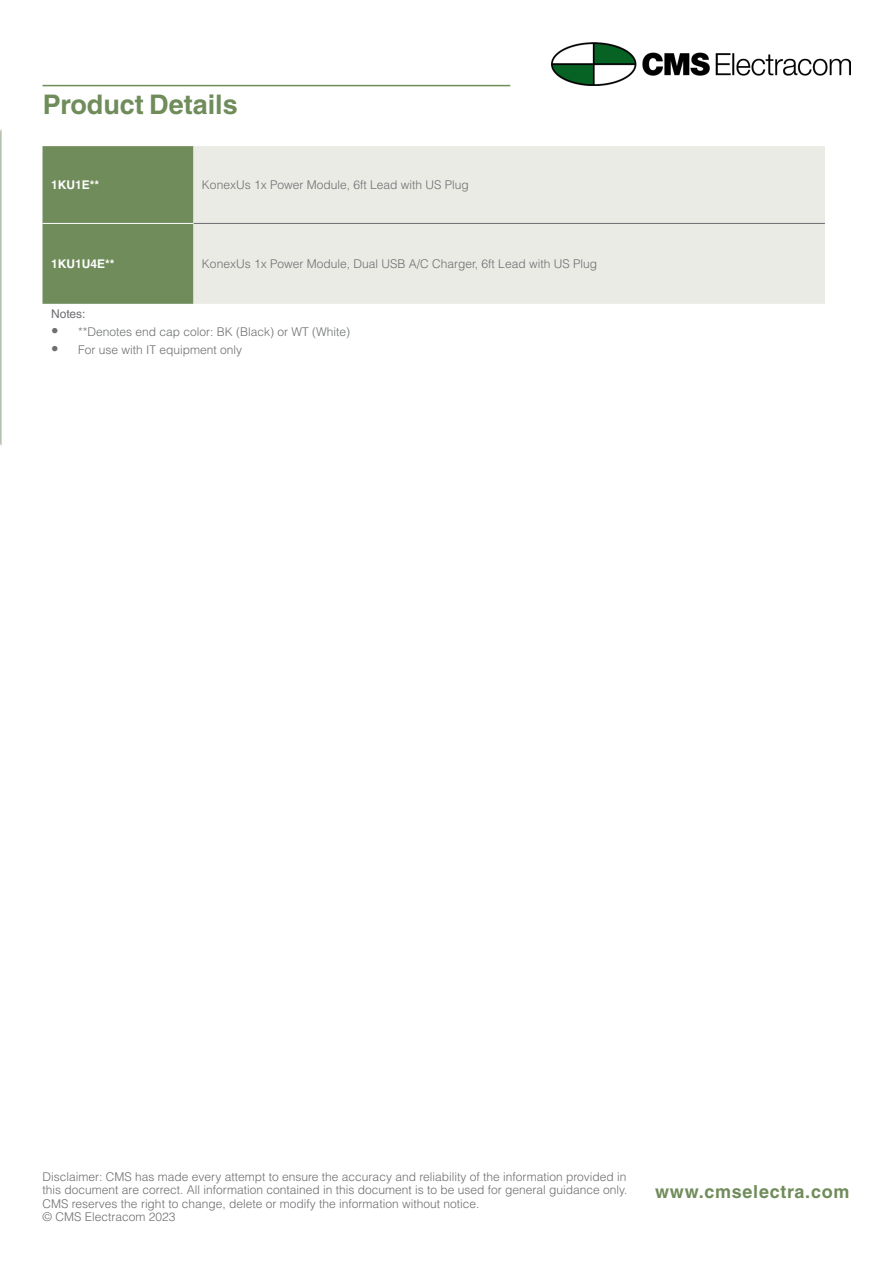
<style>
.page{position:relative;width:893px;height:1263px;background:#fff}
.page>*{position:absolute;margin:0;border:0;box-sizing:border-box;transform-origin:0 0}
.t1{font:700 27px "Helvetica LT Std";color:#6f8c5a}
.t2{font:700 18px "Helvetica LT Std";letter-spacing:.04em;color:#6f8c5a}
.t3{font:300 12px/13.5px "Helvetica LT Std";color:#6d6e71}
.t4{font:300 12px "Helvetica LT Std";color:#6d6f71}
.t5{font:700 12px "Helvetica LT Std";color:#fff}
.t6{font:12px "Helvetica LT Std";color:#6d6e71}
.s1{font-size:15px}
</style>
<div class="page">
<img style="left:552px;top:42px;width:298px;height:43px">
<hr style="left:43px;top:85px;width:467px;height:1px;background:#6f8c5a">
<svg style="left:0;top:129px;width:2px;height:317px"></svg>
<div style="left:43px;top:146px;width:150px;height:158px;background:#6f8c5a"></div>
<div style="left:193px;top:146px;width:632px;height:158px;background:#eaebe4"></div>
<hr style="left:193px;top:223px;width:632px;height:1px;background:#6d6e71">
<hr style="left:43px;top:223px;width:150px;height:1px;background:#fff">
<h1 class="t1" style="left:43px;top:88px;width:196px">Product Details</h1>
<p class="t5" style="left:51px;top:178px;width:50px">1KU1E**</p>
<p class="t3" style="left:202px;top:178px;width:268px">KonexUs 1x Power Module, 6ft Lead with US Plug</p>
<p class="t5" style="left:51px;top:256px;width:65px">1KU1U4E**</p>
<p class="t3" style="left:202px;top:257px;width:397px">KonexUs 1x Power Module, Dual USB A/C Charger, 6ft Lead with US Plug</p>
<p class="t6" style="left:51px;top:307px;width:36px">Notes:</p>
<p class="t4" style="left:51px;top:325px;width:301px"><span class="s1">•</span> **Denotes end cap color: BK (Black) or WT (White)</p>
<p class="t3" style="left:51px;top:343px;width:193px"><span class="s1">•</span> For use with IT equipment only</p>
<p class="t3" style="left:43px;top:1170px;width:586px">Disclaimer: CMS has made every attempt to ensure the accuracy and reliability of the information provided in this document are correct. All information contained in this document is to be used for general guidance only.<br>CMS reserves the right to change, delete or modify the information without notice.<br>© CMS Electracom 2023</p>
<h2 class="t2" style="left:655px;top:1181px;width:196px">www.cmselectra.com</h2>
</div>
